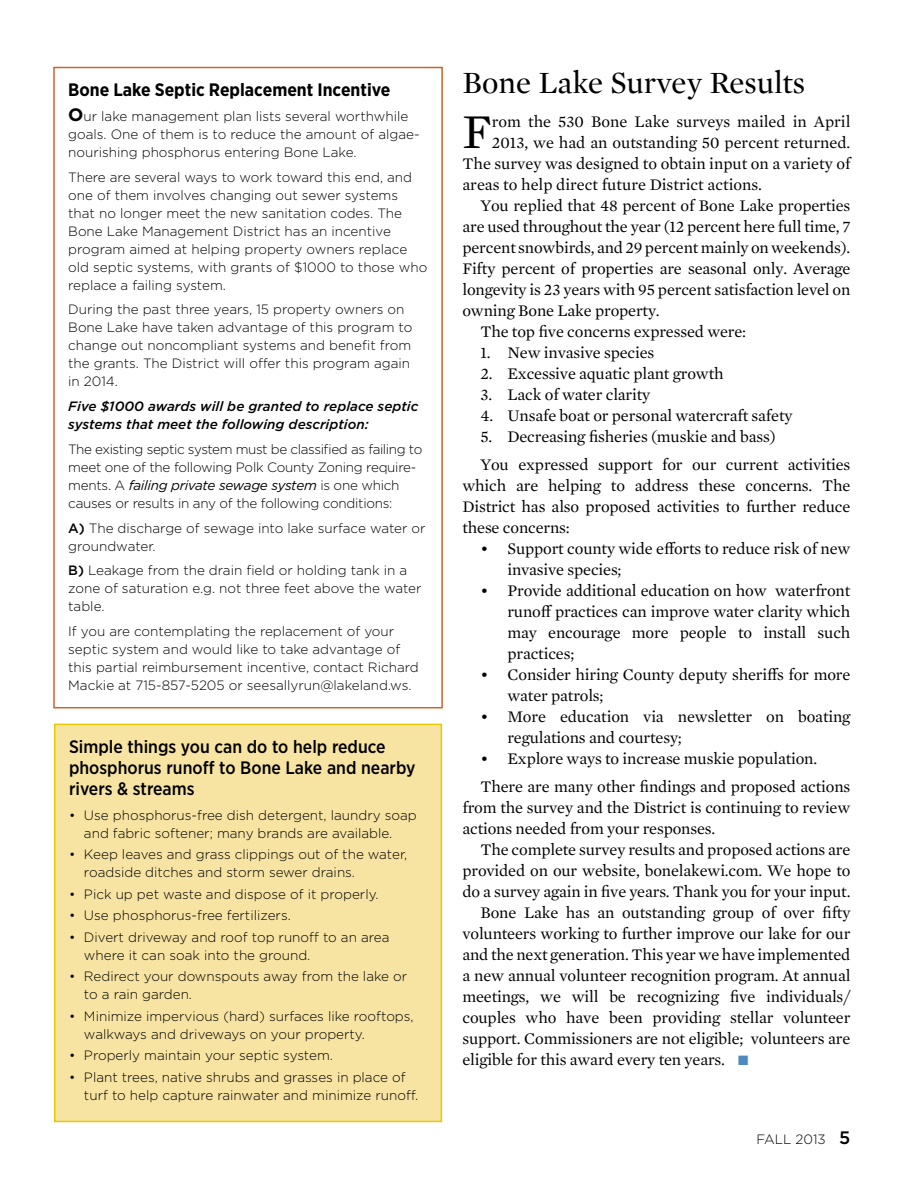
<style>
.page{position:relative;width:918px;height:1188px;background:#fff}
.page>*{position:absolute;margin:0;border:0;box-sizing:border-box;transform-origin:0 0}
.t1{font:49.5px "Mercury Text G1";color:#000}
.t2{font:31.5px "Mercury Display";color:#000}
.t3{font:500 18px/21px "Gotham Narrow";color:#000}
.t4{font:700 18px "Gotham Narrow";color:#000}
.t5{font:16.5px/21px "Mercury Text G1";letter-spacing:-.01em;color:#000}
.t6{font:300 13.5px/18px "Gotham";color:#000}
.t7{font:300 13.5px/18px "Gotham";letter-spacing:-.02em;color:#000}
.t8{font:italic 500 13.5px/18px "Gotham";color:#000}
.s1{font-weight:700;font-size:18px}
.s2{font-weight:400;font-style:italic}
.s3{font-weight:500}
.s4{color:#4f8abe}
.s5{font-weight:500;font-size:18px}
</style>
<div class="page">
<div style="left:53px;top:67px;width:390px;height:641px;border:2px solid #d2612a"></div>
<div style="left:55px;top:724px;width:386px;height:397px;background:#f7e4a3"></div>
<div style="left:54px;top:724px;width:388px;height:398px;border:2px solid #ebc900"></div>
<p class="t4" style="left:68px;top:78px;width:324px">Bone Lake Septic Replacement Incentive</p>
<p class="t6" style="left:68px;top:107px;width:353px"><span class="s1">O</span>ur lake management plan lists several worthwhile goals. One of them is to reduce the amount of algae&shy;nourishing phosphorus entering Bone Lake.</p>
<p class="t6" style="left:68px;top:167px;width:361px">There are several ways to work toward this end, and one of them involves changing out sewer systems that no longer meet the new sanitation codes. The Bone Lake Management District has an incentive program aimed at helping property owners replace old septic systems, with grants of $1000 to those who replace a failing system.</p>
<p class="t6" style="left:68px;top:300px;width:346px">During the past three years, 15 property owners on Bone Lake have taken advantage of this program to change out noncompliant systems and benefit from the grants. The District will offer this program again in 2014.</p>
<p class="t8" style="left:68px;top:397px;width:352px">Five $1000 awards will be granted to replace septic systems that meet the following description:</p>
<p class="t7" style="left:68px;top:440px;width:356px">The existing septic system must be classified as failing to meet one of the following Polk County Zoning require&shy;ments. A <span class="s2">failing private sewage system</span> is one which causes or results in any of the following conditions:</p>
<p class="t6" style="left:68px;top:518px;width:359px"><span class="s3">A)</span> The discharge of sewage into lake surface water or groundwater.</p>
<p class="t6" style="left:68px;top:561px;width:355px"><span class="s3">B)</span> Leakage from the drain field or holding tank in a zone of saturation e.g. not three feet above the water table.</p>
<p class="t6" style="left:68px;top:622px;width:352px">If you are contemplating the replacement of your septic system and would like to take advantage of this partial reimbursement incentive, contact Richard Mackie at 715-857-5205 or seesallyrun@lakeland.ws.</p>
<p class="t3" style="left:69px;top:736px;width:348px">Simple things you can do to help reduce phosphorus runoff to Bone Lake and nearby rivers &amp; streams</p>
<p class="t6" style="left:84px;top:806px;width:334px;text-indent:-15px">• Use phosphorus-free dish detergent, laundry soap and fabric softener; many brands are available.</p>
<p class="t6" style="left:84px;top:845px;width:325px;text-indent:-15px">• Keep leaves and grass clippings out of the water, roadside ditches and storm sewer drains.</p>
<p class="t6" style="left:69px;top:885px;width:311px">• Pick up pet waste and dispose of it properly.</p>
<p class="t6" style="left:69px;top:906px;width:223px">• Use phosphorus-free fertilizers.</p>
<p class="t6" style="left:84px;top:928px;width:307px;text-indent:-15px">• Divert driveway and roof top runoff to an area where it can soak into the ground.</p>
<p class="t6" style="left:84px;top:967px;width:325px;text-indent:-15px">• Redirect your downspouts away from the lake or to a rain garden.</p>
<p class="t6" style="left:84px;top:1007px;width:331px;text-indent:-15px">• M inimize impervious (hard) surfaces like rooftops, walkways and driveways on your property.</p>
<p class="t6" style="left:69px;top:1046px;width:266px">• Properly maintain your septic system.</p>
<p class="t6" style="left:84px;top:1068px;width:336px;text-indent:-15px">• Plant trees, native shrubs and grasses in place of turf to help capture rainwater and minimize runoff.</p>
<h2 class="t2" style="left:462px;top:61px;width:344px">Bone Lake Survey Results</h2>
<h1 class="t1" style="left:462px;top:96px;width:31px">F</h1>
<p class="t5" style="left:492px;top:110px;width:360px">rom the 530 Bone Lake surveys mailed in April</p>
<p class="t5" style="left:492px;top:131px;width:360px">2013, we had an outstanding 50 percent returned.</p>
<p class="t5" style="left:462px;top:152px;width:390px">The survey was designed to obtain input on a variety of</p>
<p class="t5" style="left:462px;top:173px;width:301px">areas to help direct future District actions.</p>
<p class="t5" style="left:480px;top:194px;width:371px">You replied that 48 percent of Bone Lake properties</p>
<p class="t5" style="left:462px;top:215px;width:390px">are used throughout the year (12 percent here full time, 7</p>
<p class="t5" style="left:462px;top:236px;width:389px">percent snowbirds, and 29 percent mainly on weekends).</p>
<p class="t5" style="left:462px;top:257px;width:389px">Fifty percent of properties are seasonal only. Average</p>
<p class="t5" style="left:462px;top:278px;width:389px">longevity is 23 years with 95 percent satisfaction level on</p>
<p class="t5" style="left:462px;top:299px;width:199px">owning Bone Lake property.</p>
<p class="t5" style="left:480px;top:320px;width:267px">The top five concerns expressed were:</p>
<p class="t5" style="left:480px;top:341px;width:175px">1. New invasive species</p>
<p class="t5" style="left:480px;top:362px;width:245px">2. Excessive aquatic plant growth</p>
<p class="t5" style="left:480px;top:383px;width:171px">3. Lack of water clarity</p>
<p class="t5" style="left:480px;top:404px;width:314px">4. Unsafe boat or personal watercraft safety</p>
<p class="t5" style="left:480px;top:422px;width:372px;line-height:27.8px">5. Decreasing fisheries (muskie and bass)<br>You expressed support for our current activities</p>
<p class="t5" style="left:462px;top:474px;width:390px;text-align:justify">which are helping to address these concerns. The District has also proposed activities to further reduce these concerns:</p>
<p class="t5" style="left:507px;top:537px;width:345px;text-indent:-27px">• Support county wide efforts to reduce risk of new invasive species;</p>
<p class="t5" style="left:507px;top:579px;width:345px;text-align:justify;text-indent:-27px">• Provide additional education on how waterfront runoff practices can improve water clarity which may encourage more people to install such practices;</p>
<p class="t5" style="left:507px;top:663px;width:345px;text-indent:-27px">• Consider hiring County deputy sheriffs for more water patrols;</p>
<p class="t5" style="left:507px;top:705px;width:344px;text-indent:-27px">• More education via newsletter on boating regulations and courtesy;</p>
<p class="t5" style="left:480px;top:744px;width:371px;line-height:27.8px">• Explore ways to increase muskie population.<br>There are many other findings and proposed actions</p>
<p class="t5" style="left:462px;top:796px;width:389px">from the survey and the District is continuing to review actions needed from your responses.</p>
<p class="t5" style="left:480px;top:838px;width:372px">The complete survey results and proposed actions are</p>
<p class="t5" style="left:462px;top:859px;width:390px">provided on our website, bonelakewi.com. We hope to</p>
<p class="t5" style="left:462px;top:880px;width:390px">do a survey again in five years. Thank you for your input.</p>
<p class="t5" style="left:480px;top:901px;width:372px">Bone Lake has an outstanding group of over fifty</p>
<p class="t5" style="left:462px;top:922px;width:390px">volunteers working to further improve our lake for our</p>
<p class="t5" style="left:462px;top:943px;width:389px">and the next generation. This year we have implemented</p>
<p class="t5" style="left:462px;top:964px;width:390px">a new annual volunteer recognition program. At annual</p>
<p class="t5" style="left:462px;top:985px;width:389px">meetings, we will be recognizing five individuals/</p>
<p class="t5" style="left:462px;top:1006px;width:389px">couples who have been providing stellar volunteer</p>
<p class="t5" style="left:462px;top:1027px;width:390px">support. Commissioners are not eligible; volunteers are</p>
<p class="t5" style="left:462px;top:1048px;width:288px">eligible for this award every ten years. <span class="s4">■</span></p>
<p class="t6" style="left:756px;top:1130px;width:96px">FALL 2013 <span class="s5">5</span></p>
</div>
